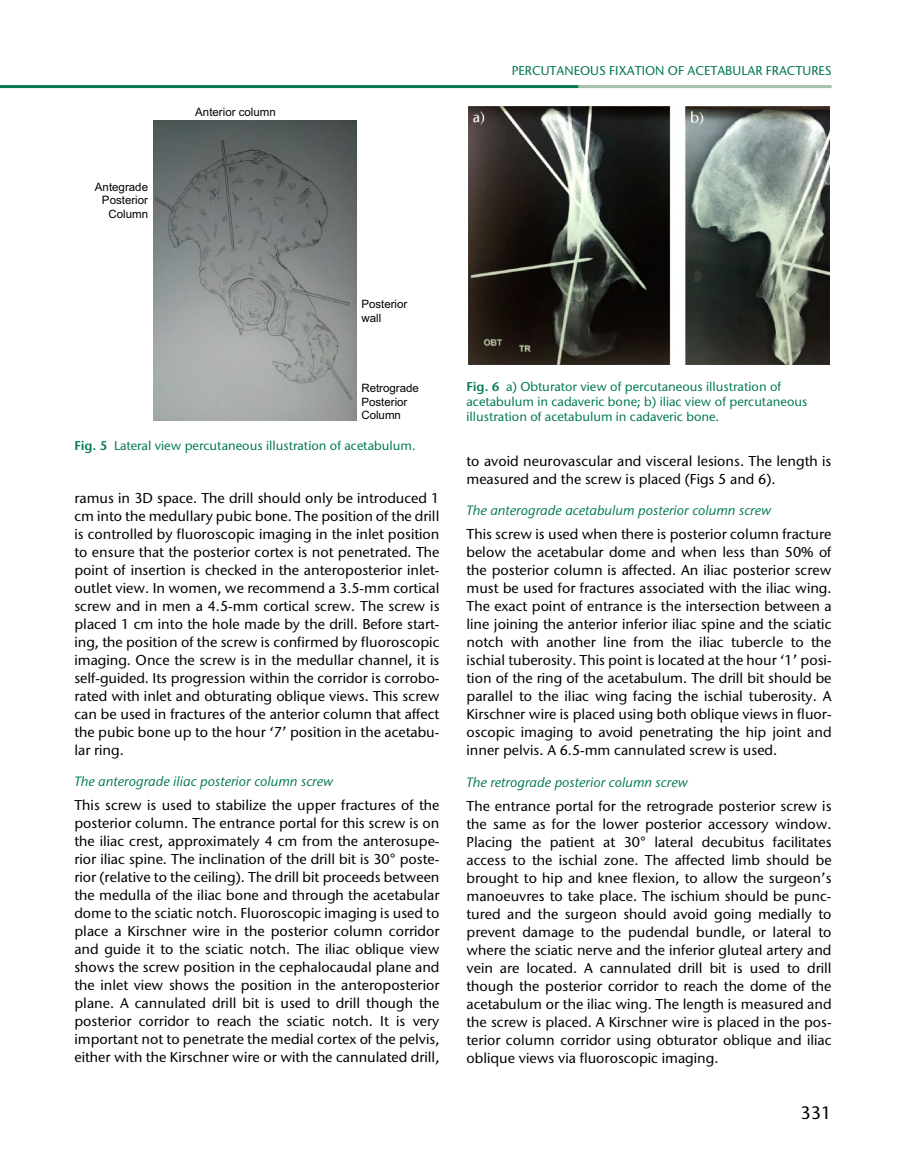
<style>
.page{position:relative;width:906px;height:1170px;background:#fff}
.page>*{position:absolute;margin:0;border:0;box-sizing:border-box;transform-origin:0 0}
.t1{font:500 18px "Stone Sans ITC Pro";color:#000}
.t2{font:500 14.25px/18px "Stone Sans ITC Pro";color:#000;text-align:justify}
.t3{font:italic 500 13.5px "Stone Sans ITC Pro";color:#037a4f}
.t4{font:500 12.75px/15px "Stone Sans ITC Pro";color:#037a4f}
.t5{font:11.55px/13.8px "Arial";color:#000}
.s1{font-weight:600}
</style>
<div class="page">
<hr style="left:578px;top:85px;width:253px;height:3px;background:#a9c0af">
<hr style="left:0;top:85px;width:578px;height:3px;background:#037a4f">
<img style="left:154px;top:120px;width:203px;height:300px">
<img style="left:469px;top:106px;width:360px;height:258px">
<p class="t5" style="left:95px;top:180px;width:55px;text-align:right">Antegrade<br>Posterior<br>Column</p>
<p class="t5" style="left:195px;top:105px;width:82px">Anterior column</p>
<p class="t4" style="left:512px;top:63px;width:16px">Percutaneous</p>
<p class="t4" style="left:609px;top:63px;width:27px">fi xation</p>
<p class="t4" style="left:668px;top:63px;width:29px">of acetabular</p>
<p class="t4" style="left:765px;top:63px;width:9px">fractures</p>
<p class="t5" style="left:361px;top:297px;width:48px">Posterior wall</p>
<p class="t5" style="left:361px;top:381px;width:59px">Retrograde<br>Posterior<br>Column</p>
<p class="t4" style="left:74px;top:438px;width:343px"><span class="s1">Fig. 5</span> Lateral view percutaneous illustration of acetabulum.</p>
<p class="t2" style="left:74px;top:488px;width:366px">ramus in 3D space. The drill should only be introduced 1 cm into the medullary pubic bone. The position of the drill is controlled by fluoroscopic imaging in the inlet position to ensure that the posterior cortex is not penetrated. The point of insertion is checked in the anteroposterior inlet&shy;outlet view. In women, we recommend a 3.5-mm cortical screw and in men a 4.5-mm cortical screw. The screw is placed 1 cm into the hole made by the drill. Before start&shy;ing, the position of the screw is confirmed by fluoroscopic imaging. Once the screw is in the medullar channel, it is self-guided. Its progression within the corridor is corrobo&shy;rated with inlet and obturating oblique views. This screw can be used in fractures of the anterior column that affect the pubic bone up to the hour ‘7’ position in the acetabu&shy;lar ring.</p>
<p class="t3" style="left:74px;top:773px;width:260px">The anterograde iliac posterior column screw</p>
<p class="t2" style="left:74px;top:796px;width:366px">This screw is used to stabilize the upper fractures of the posterior column. The entrance portal for this screw is on the iliac crest, approximately 4 cm from the anterosupe&shy;rior iliac spine. The inclination of the drill bit is 30° poste&shy;rior (relative to the ceiling). The drill bit proceeds between the medulla of the iliac bone and through the acetabular dome to the sciatic notch. Fluoroscopic imaging is used to place a Kirschner wire in the posterior column corridor and guide it to the sciatic notch. The iliac oblique view shows the screw position in the cephalocaudal plane and the inlet view shows the position in the anteroposterior plane. A cannulated drill bit is used to drill though the posterior corridor to reach the sciatic notch. It is very important not to penetrate the medial cortex of the pelvis, either with the Kirschner wire or with the cannulated drill,</p>
<p class="t4" style="left:466px;top:379px;width:342px"><span class="s1">Fig. 6</span> a) Obturator view of percutaneous illustration of acetabulum in cadaveric bone; b) iliac view of percutaneous illustration of acetabulum in cadaveric bone.</p>
<p class="t2" style="left:466px;top:451px;width:366px">to avoid neurovascular and visceral lesions. The length is measured and the screw is placed (Figs 5 and 6).</p>
<p class="t3" style="left:466px;top:502px;width:306px">The anterograde acetabulum posterior column screw</p>
<p class="t2" style="left:466px;top:525px;width:366px">This screw is used when there is posterior column fracture below the acetabular dome and when less than 50% of the posterior column is affected. An iliac posterior screw must be used for fractures associated with the iliac wing.<br>The exact point of entrance is the intersection between a line joining the anterior inferior iliac spine and the sciatic notch with another line from the iliac tubercle to the ischial tuberosity. This point is located at the hour ‘1’ posi&shy;tion of the ring of the acetabulum. The drill bit should be parallel to the iliac wing facing the ischial tuberosity. A Kirschner wire is placed using both oblique views in fluor&shy;oscopic imaging to avoid penetrating the hip joint and inner pelvis. A 6.5-mm cannulated screw is used.</p>
<p class="t3" style="left:466px;top:774px;width:223px">The retrograde posterior column screw</p>
<p class="t2" style="left:466px;top:796px;width:366px">The entrance portal for the retrograde posterior screw is the same as for the lower posterior accessory window.<br>Placing the patient at 30° lateral decubitus facilitates access to the ischial zone. The affected limb should be brought to hip and knee flexion, to allow the surgeon’s manoeuvres to take place. The ischium should be punc&shy;tured and the surgeon should avoid going medially to prevent damage to the pudendal bundle, or lateral to where the sciatic nerve and the inferior gluteal artery and vein are located. A cannulated drill bit is used to drill though the posterior corridor to reach the dome of the acetabulum or the iliac wing. The length is measured and the screw is placed. A Kirschner wire is placed in the pos&shy;terior column corridor using obturator oblique and iliac oblique views via fluoroscopic imaging.</p>
<p class="t1" style="left:800px;top:1101px;width:32px">331</p>
</div>
